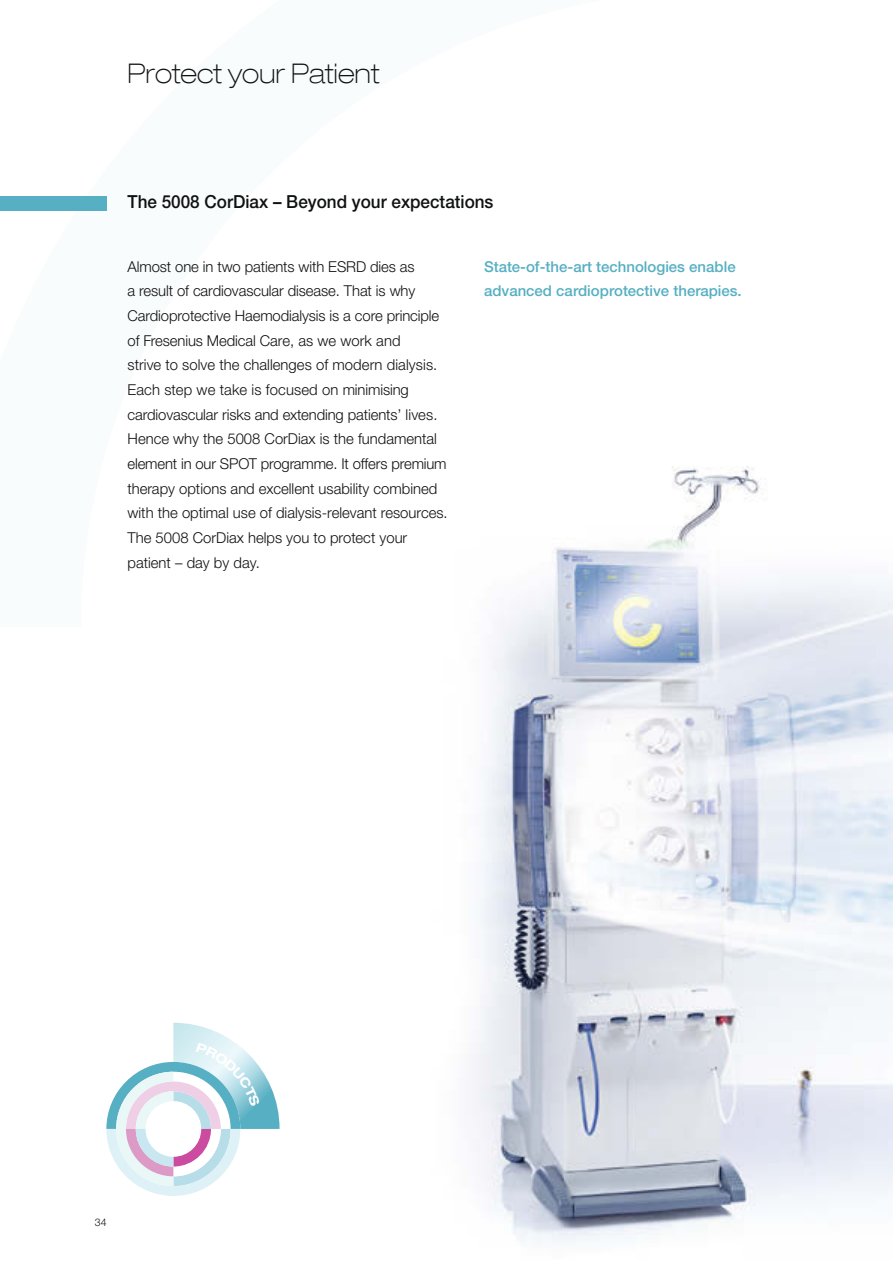
<style>
.page{position:relative;width:893px;height:1263px;background:#fff}
.page>*{position:absolute;margin:0;border:0;box-sizing:border-box;transform-origin:0 0}
.t1{font:100 expanded 27px "Helvetica Neue LT Com";color:#101111}
.t2{font:500 18px "Helvetica Neue LTW1 G";color:#101111;scale:.95 1}
.t3{font:300 15px/24.6px "Helvetica Neue LTW1 G";letter-spacing:-.005em;color:#101111}
.t4{font:500 15px/24.6px "Helvetica Neue LTW1 G";color:#56afc2}
.t5{font:300 10.5px "Helvetica Neue LTW1 G";color:#101111}
</style>
<div class="page">
<img style="left:472px;top:466px;width:421px;height:779px">
<div style="left:0;top:196px;width:106px;height:14px;background:#56afc2"></div>
<svg style="left:106px;top:1023px;width:174px;height:173px"></svg>
<h1 class="t1" style="left:128px;top:57px;width:254px">Protect your Patient</h1>
<p class="t2" style="left:128px;top:191px;width:387px">The 5008 CorDiax – Beyond your expectations</p>
<p class="t3" style="left:128px;top:254px;width:322px">Almost one in two patients with ESRD dies as<br>a result of cardiovascular disease. That is why Cardioprotective Haemodialysis is a core principle of Fresenius Medical Care, as we work and<br>strive to solve the challenges of modern dialysis.<br>Each step we take is focused on minimising cardiovascular risks and extending patients’ lives.<br>Hence why the 5008 CorDiax is the fundamental element in our SPOT programme. It offers premium therapy options and excellent usability combined with the optimal use of dialysis-relevant resources.<br>The 5008 CorDiax helps you to protect your patient – day by day.</p>
<p class="t4" style="left:484px;top:254px;width:259px">State-of-the-art technologies enable advanced cardioprotective therapies.</p>
<p class="t5" style="left:95px;top:1215px;width:13px">34</p>
</div>
